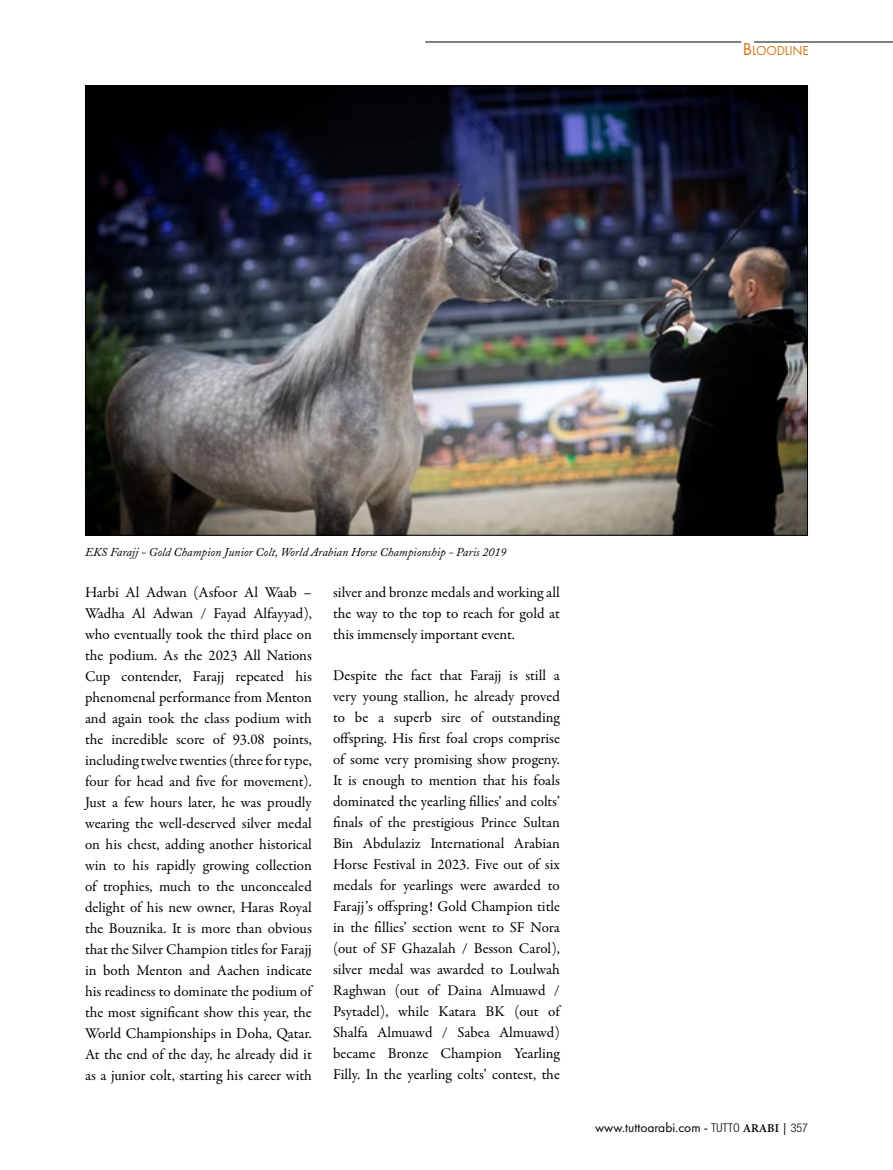
<style>
.page{position:relative;width:893px;height:1170px;background:#fff}
.page>*{position:absolute;margin:0;border:0;box-sizing:border-box;transform-origin:0 0}
.t1{font:15px/21px "Garamond Premr Pro";letter-spacing:-.005em;color:#000;text-align:justify}
.t2{font:13.5px "Futura PT";color:#000}
.t3{font:13.5px "Futura PT";letter-spacing:-.015em;color:#ce7717}
.t4{font:italic 12px "Adobe Caslon";color:#000}
.s1{font-size:18px}
.s2{font-family:"Helvetica Neue LT Std";font-weight:300;font-stretch:condensed;font-size:12px}
.s3{font-family:"Minion Pro";font-weight:600;font-size:12px}
.s4{font-size:12px}
</style>
<div class="page">
<img style="left:87px;top:87px;width:719px;height:446px">
<hr style="left:754px;top:42px;width:139px;height:1px;background:#000">
<hr style="left:425px;top:42px;width:316px;height:1px;background:#000">
<p class="t3" style="left:743px;top:42px;width:67px"><span class="s1">B</span>LOODLINE</p>
<p class="t4" style="left:85px;top:545px;width:423px">EKS Farajj - Gold Champion Junior Colt, World Arabian Horse Championship - Paris 2019</p>
<p class="t1" style="left:85px;top:582px;width:228px">Harbi Al Adwan (Asfoor Al Waab – Wadha Al Adwan / Fayad Alfayyad), who eventually took the third place on the podium. As the 2023 All Nations Cup contender, Farajj repeated his phenomenal performance from Menton and again took the class podium with the incredible score of 93.08 points, including twelve twenties (three for type, four for head and five for movement).<br>Just a few hours later, he was proudly wearing the well-deserved silver medal on his chest, adding another historical win to his rapidly growing collection of trophies, much to the unconcealed delight of his new owner, Haras Royal the Bouznika. It is more than obvious that the Silver Champion titles for Farajj in both Menton and Aachen indicate his readiness to dominate the podium of the most significant show this year, the World Championships in Doha, Qatar.<br>At the end of the day, he already did it as a junior colt, starting his career with</p>
<p class="t1" style="left:333px;top:582px;width:228px">silver and bronze medals and working all the way to the top to reach for gold at this immensely important event.</p>
<p class="t1" style="left:333px;top:664px;width:228px">Despite the fact that Farajj is still a very young stallion, he already proved to be a superb sire of outstanding offspring. His first foal crops comprise of some very promising show progeny.<br>It is enough to mention that his foals dominated the yearling fillies’ and colts’ finals of the prestigious Prince Sultan Bin Abdulaziz International Arabian Horse Festival in 2023. Five out of six medals for yearlings were awarded to Farajj’s offspring! Gold Champion title in the fillies’ section went to SF Nora (out of SF Ghazalah / Besson Carol), silver medal was awarded to Loulwah Raghwan (out of Daina Almuawd / Psytadel), while Katara BK (out of Shalfa Almuawd / Sabea Almuawd) became Bronze Champion Yearling Filly. In the yearling colts’ contest, the</p>
<p class="t2" style="left:595px;top:1119px;width:214px">www.tuttoarabi.com - <span class="s2">TUTTO</span> <span class="s3">ARABI</span> <span class="s4">|</span> <span class="s2">357</span></p>
</div>
